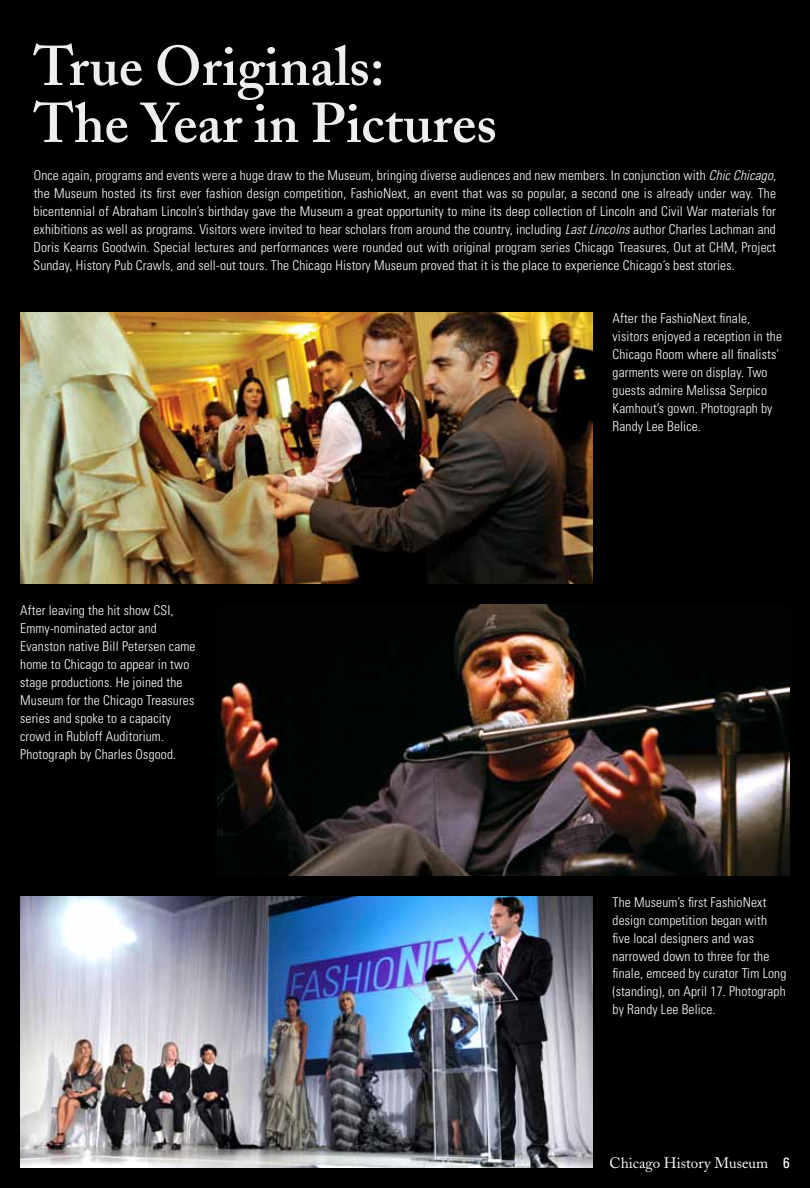
<style>
.page{position:relative;width:810px;height:1188px;background:#000}
.page>*{position:absolute;margin:0;border:0;box-sizing:border-box;transform-origin:0 0}
.t1{font:600 55.5px/57px "Adobe Caslon";color:#efeeef}
.t2{font:15px "Adobe Caslon";color:#fff}
.t3{font:300 condensed 13.5px/18px "Univers";letter-spacing:.01em;color:#fff}
.s1{font-style:italic}
.s2{font-family:"Univers";font-stretch:condensed}
</style>
<div class="page">
<img style="left:20px;top:896px;width:572px;height:272px">
<img style="left:20px;top:312px;width:572px;height:272px">
<img style="left:218px;top:604px;width:572px;height:272px">
<h1 class="t1" style="left:34px;top:38px;width:465px">True Originals:<br>The Year in Pictures</h1>
<p class="t3" style="left:33px;top:166px;width:744px;text-align:justify">Once again, programs and events were a huge draw to the Museum, bringing diverse audiences and new members. In conjunction with <span class="s1">Chic Chicago, </span>the Museum hosted its first ever fashion design competition, FashioNext, an event that was so popular, a second one is already under way. The bicentennial of Abraham Lincoln’s birthday gave the Museum a great opportunity to mine its deep collection of Lincoln and Civil War materials for exhibitions as well as programs. Visitors were invited to hear scholars from around the country, including <span class="s1">Last Lincolns</span> author Charles Lachman and Doris Kearns Goodwin. Special lectures and performances were rounded out with original program series Chicago Treasures, Out at CHM, Project Sunday, History Pub Crawls, and sell-out tours. The Chicago History Museum proved that it is the place to experience Chicago’s best stories.</p>
<p class="t3" style="left:20px;top:601px;width:177px">After leaving the hit show CSI,<br>Emmy-nominated actor and<br>Evanston native Bill Petersen came home to Chicago to appear in two stage productions. He joined the<br>Museum for the Chicago Treasures series and spoke to a capacity crowd in Rubloff Auditorium.<br>Photograph by Charles Osgood.</p>
<p class="t3" style="left:613px;top:309px;width:171px">After the FashioNext finale, visitors enjoyed a reception in the<br>Chicago Room where all finalists’ garments were on display. Two guests admire Melissa Serpico<br>Kamhout’s gown. Photograph by<br>Randy Lee Belice.</p>
<p class="t3" style="left:613px;top:893px;width:175px">The Museum’s first FashioNext design competition began with five local designers and was narrowed down to three for the finale, emceed by curator Tim Long (standing), on April 17. Photograph by Randy Lee Belice.</p>
<p class="t2" style="left:610px;top:1154px;width:182px">Chicago History Museum <span class="s2">6</span></p>
</div>
